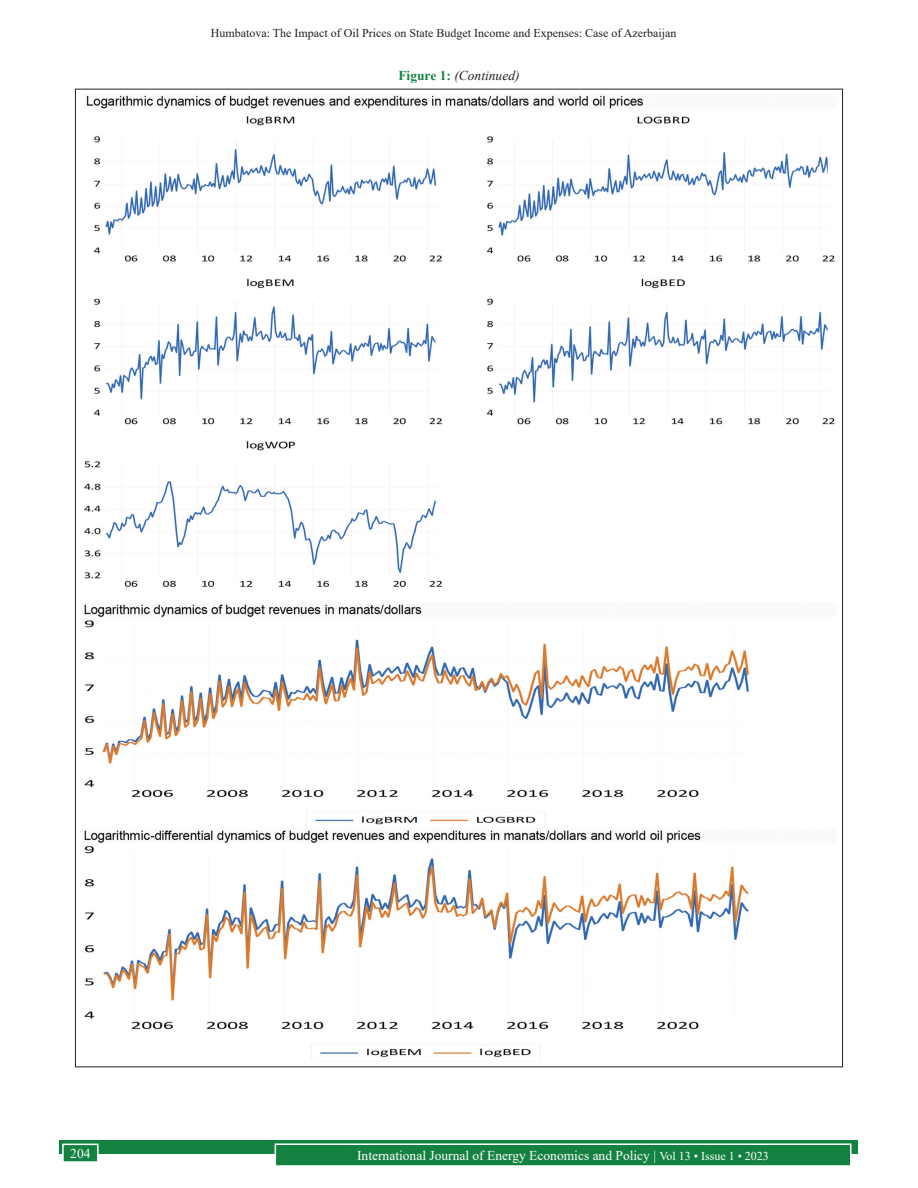
<style>
.page{position:relative;width:918px;height:1188px;background:#fff}
.page>*{position:absolute;margin:0;border:0;box-sizing:border-box;transform-origin:0 0}
.t1{font:13.5px "Times New Roman";color:#fff}
.t2{font:italic 13.5px "Times New Roman";color:#231f20}
.t3{font:12px "Times New Roman";color:#231f20}
.s1{font-weight:700;font-style:normal;color:#13813f}
.s2{font-size:12px}
</style>
<div class="page">
<div style="left:60px;top:1140px;width:798px;height:13px;background:#13813f"></div>
<div style="left:275px;top:1144px;width:576px;height:22px;background:#13813f"></div>
<div style="left:275px;top:1143px;width:577px;height:24px;border:2px solid #fff"></div>
<div style="left:63px;top:1144px;width:35px;height:18px;background:#13813f"></div>
<div style="left:62px;top:1144px;width:37px;height:19px;border:2px solid #fff"></div>
<img style="left:84px;top:94px;width:751px;height:967px">
<p class="t3" style="left:211px;top:25px;width:467px">Humbatova: The Impact of Oil Prices on State Budget Income and Expenses: Case of Azerbaijan</p>
<p class="t2" style="left:398px;top:66px;width:123px"><span class="s1">Figure 1:</span> (Continued)</p>
<p class="t1" style="left:70px;top:1144px;width:22px">204</p>
<p class="t1" style="left:357px;top:1146px;width:413px">International Journal of Energy Economics and Policy | <span class="s2">Vol 13 • Issue 1 • 2023</span></p>
</div>
